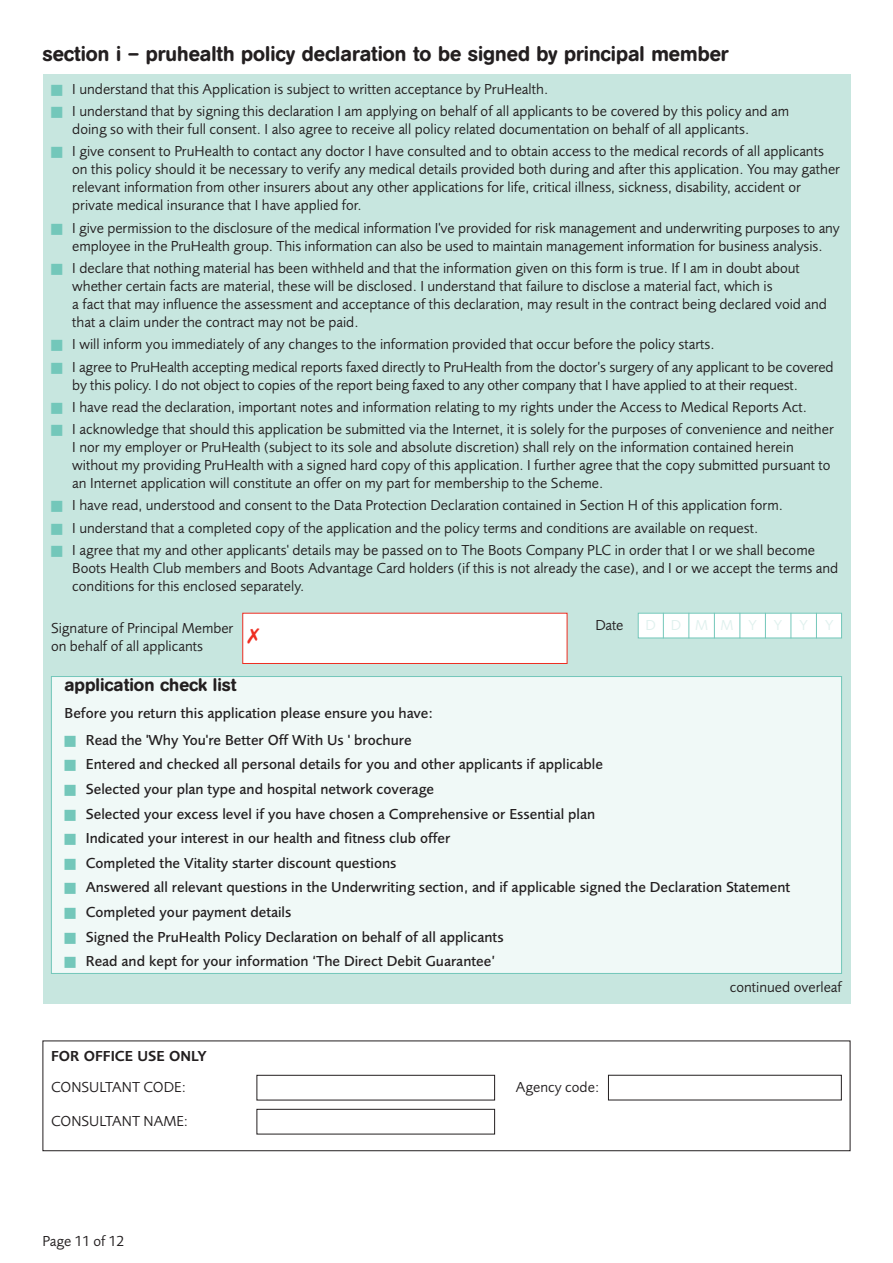
<style>
.page{position:relative;width:893px;height:1263px;background:#fff}
.page>*{position:absolute;margin:0;border:0;box-sizing:border-box;transform-origin:0 0}
.t1{font:500 21px "AG Book Rounded";color:#231f20}
.t2{font:500 18px "AG Book Rounded";color:#231f20}
.t3{font:15px/18px "Pru Sans";color:#231f20}
.t4{font:500 15px "Pru Sans";color:#231f20}
.t5{font:600 15px "Pru Sans";color:#231f20}
.t6{font:15px "Pru Sans";letter-spacing:.95em;color:#e0f1ee}
.s1{color:#73c7ba}
</style>
<div class="page">
<div style="left:43px;top:74px;width:807px;height:929px;background:#c7e6df"></div>
<div style="left:52px;top:677px;width:789px;height:296px;background:#f0f9f7"></div>
<div style="left:243px;top:614px;width:324px;height:49px;background:#fff"></div>
<div style="left:242px;top:613px;width:325px;height:51px;border:1px solid #ee2e22"></div>
<div style="left:639px;top:614px;width:202px;height:24px;background:#fff"></div>
<div style="left:638px;top:613px;width:204px;height:25px;border:1px solid #73c7ba"></div>
<svg style="left:663px;top:613px;width:1px;height:25px"></svg>
<svg style="left:688px;top:613px;width:1px;height:25px"></svg>
<svg style="left:714px;top:613px;width:1px;height:25px"></svg>
<svg style="left:739px;top:613px;width:1px;height:25px"></svg>
<svg style="left:765px;top:613px;width:1px;height:25px"></svg>
<svg style="left:790px;top:613px;width:1px;height:25px"></svg>
<svg style="left:816px;top:613px;width:1px;height:25px"></svg>
<div style="left:43px;top:1040px;width:807px;height:111px;border:1px solid #231f20"></div>
<div style="left:256px;top:1075px;width:239px;height:25px;border:1px solid #231f20"></div>
<div style="left:256px;top:1109px;width:239px;height:25px;border:1px solid #231f20"></div>
<div style="left:608px;top:1075px;width:234px;height:25px;border:1px solid #231f20"></div>
<h1 class="t1" style="left:43px;top:46px;width:687px">section i – pruhealth policy declaration to be signed by principal member</h1>
<p class="t3" style="left:51px;top:81px;width:499px"><span class="s1">■</span> I understand that this Application is subject to written acceptance by PruHealth.</p>
<p class="t3" style="left:72px;top:104px;width:718px;text-indent:-21px"><span class="s1">■</span> I understand that by signing this declaration I am applying on behalf of all applicants to be covered by this policy and am doing so with their full consent. I also agree to receive all policy related documentation on behalf of all applicants.</p>
<p class="t3" style="left:72px;top:144px;width:769px;text-indent:-21px"><span class="s1">■</span> I give consent to PruHealth to contact any doctor I have consulted and to obtain access to the medical records of all applicants on this policy should it be necessary to verify any medical details provided both during and after this application. You may gather relevant information from other insurers about any other applications for life, critical illness, sickness, disability, accident or private medical insurance that I have applied for.</p>
<p class="t3" style="left:51px;top:220px;width:790px;text-align:center"><span class="s1">■</span> I give permission to the disclosure of the medical information I've provided for risk management and underwriting purposes to any employee in the PruHealth group. This information can also be used to maintain management information for business analysis.</p>
<p class="t3" style="left:72px;top:260px;width:756px;text-indent:-21px"><span class="s1">■</span> I declare that nothing material has been withheld and that the information given on this form is true. If I am in doubt about whether certain facts are material, these will be disclosed. I understand that failure to disclose a material fact, which is<br>a fact that may influence the assessment and acceptance of this declaration, may result in the contract being declared void and that a claim under the contract may not be paid.</p>
<p class="t3" style="left:51px;top:337px;width:665px"><span class="s1">■</span> I will inform you immediately of any changes to the information provided that occur before the policy starts.</p>
<p class="t3" style="left:72px;top:359px;width:763px;text-indent:-21px"><span class="s1">■</span> I agree to PruHealth accepting medical reports faxed directly to PruHealth from the doctor’s surgery of any applicant to be covered by this policy. I do not object to copies of the report being faxed to any other company that I have applied to at their request.</p>
<p class="t3" style="left:51px;top:399px;width:758px"><span class="s1">■</span> I have read the declaration, important notes and information relating to my rights under the Access to Medical Reports Act.</p>
<p class="t3" style="left:72px;top:421px;width:763px;text-indent:-21px"><span class="s1">■</span> I acknowledge that should this application be submitted via the Internet, it is solely for the purposes of convenience and neither I nor my employer or PruHealth (subject to its sole and absolute discretion) shall rely on the information contained herein without my providing PruHealth with a signed hard copy of this application. I further agree that the copy submitted pursuant to an Internet application will constitute an offer on my part for membership to the Scheme.</p>
<p class="t3" style="left:51px;top:498px;width:733px"><span class="s1">■</span> I have read, understood and consent to the Data Protection Declaration contained in Section H of this application form.</p>
<p class="t3" style="left:51px;top:520px;width:709px"><span class="s1">■</span> I understand that a completed copy of the application and the policy terms and conditions are available on request.</p>
<p class="t3" style="left:72px;top:542px;width:768px;text-indent:-21px"><span class="s1">■</span> I agree that my and other applicants' details may be passed on to The Boots Company PLC in order that I or we shall become<br>Boots Health Club members and Boots Advantage Card holders (if this is not already the case), and I or we accept the terms and conditions for this enclosed separately.</p>
<p class="t3" style="left:51px;top:620px;width:184px">Signature of Principal Member on behalf of all applicants</p>
<p class="t2" style="left:65px;top:678px;width:174px">application check list</p>
<p class="t4" style="left:65px;top:707px;width:370px">Before you return this application please ensure you have:</p>
<p class="t4" style="left:65px;top:734px;width:349px"><span class="s1">■</span> Read the 'Why You're Better Off With Us ' brochure</p>
<p class="t4" style="left:65px;top:758px;width:540px"><span class="s1">■</span> Entered and checked all personal details for you and other applicants if applicable</p>
<p class="t4" style="left:65px;top:783px;width:371px"><span class="s1">■</span> Selected your plan type and hospital network coverage</p>
<p class="t4" style="left:65px;top:808px;width:532px"><span class="s1">■</span> Selected your excess level if you have chosen a Comprehensive or Essential plan</p>
<p class="t4" style="left:65px;top:832px;width:387px"><span class="s1">■</span> Indicated your interest in our health and fitness club offer</p>
<p class="t4" style="left:65px;top:857px;width:333px"><span class="s1">■</span> Completed the Vitality starter discount questions</p>
<p class="t4" style="left:65px;top:882px;width:727px"><span class="s1">■</span> Answered all relevant questions in the Underwriting section, and if applicable signed the Declaration Statement</p>
<p class="t4" style="left:65px;top:906px;width:228px"><span class="s1">■</span> Completed your payment details</p>
<p class="t4" style="left:65px;top:931px;width:441px"><span class="s1">■</span> Signed the PruHealth Policy Declaration on behalf of all applicants</p>
<p class="t4" style="left:65px;top:956px;width:432px"><span class="s1">■</span> Read and kept for your information ‘The Direct Debit Guarantee’</p>
<p class="t3" style="left:595px;top:617px;width:30px">Date</p>
<p class="t6" style="left:645px;top:619px;width:190px">DDMMY Y Y Y</p>
<p class="t5" style="left:51px;top:1050px;width:157px">FOR OFFICE USE ONLY</p>
<p class="t3" style="left:51px;top:1079px;width:136px">CONSULTANT CODE:</p>
<p class="t3" style="left:51px;top:1113px;width:138px">CONSULTANT NAME:</p>
<p class="t3" style="left:43px;top:1233px;width:83px">Page 11 of 12</p>
<p class="t3" style="left:516px;top:1079px;width:85px">Agency code:</p>
<p class="t3" style="left:730px;top:979px;width:114px">continued overleaf</p>
</div>
